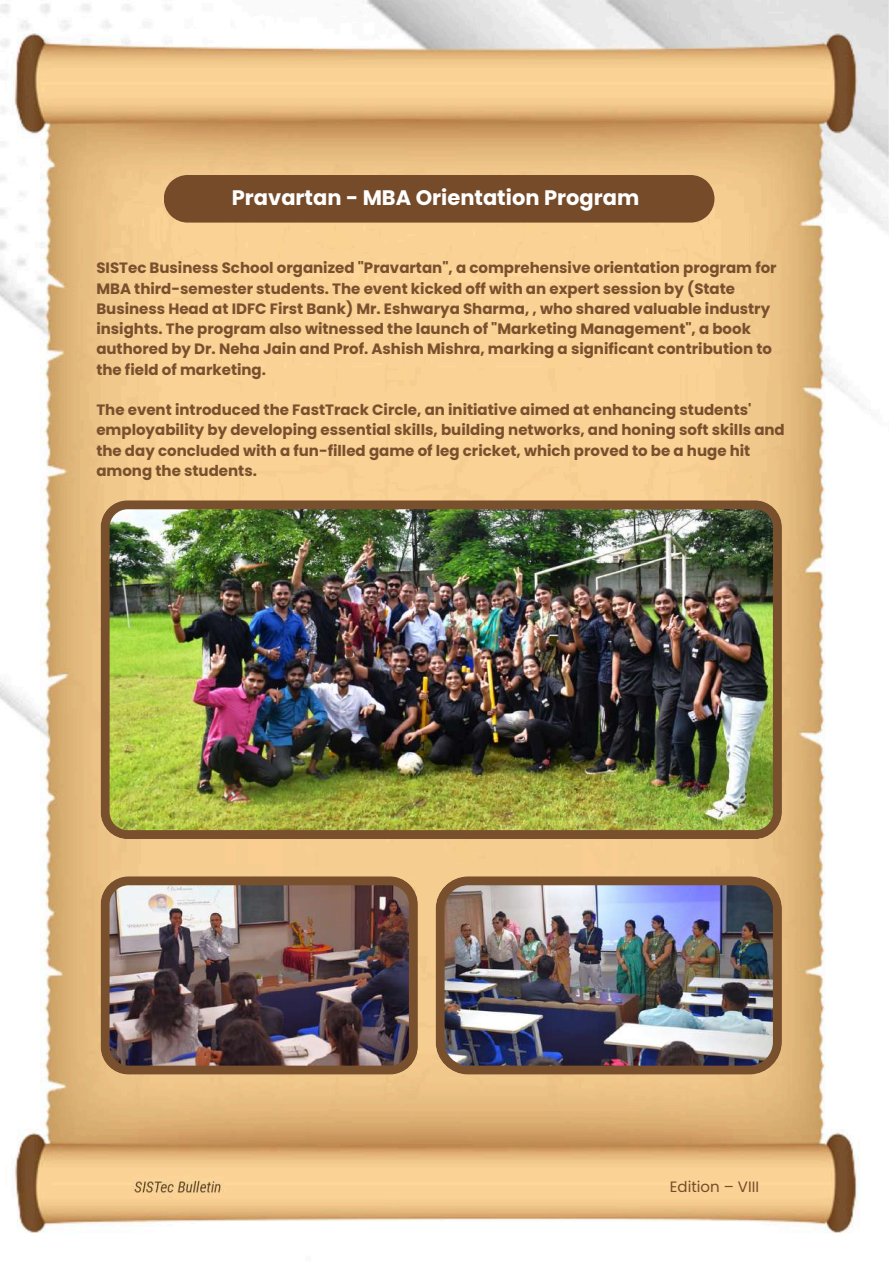
<style>
.page{position:relative;width:894px;height:1264px;background:#fff}
.page>*{position:absolute;margin:0;border:0;box-sizing:border-box;transform-origin:0 0}
.t1{font:700 21px "Poppins";color:#fff}
.t2{font:700 15px/20.2px "Poppins";color:#79502d}
.t3{font:15px "Poppins";color:#764b2a}
</style>
<div class="page">
<img style="left:0;top:0;width:888px;height:1233px">
<div style="left:164px;top:175px;width:550px;height:47px;background:#764b2a"></div>
<img style="left:100px;top:500px;width:681px;height:339px">
<img style="left:100px;top:876px;width:318px;height:198px">
<img style="left:435px;top:876px;width:346px;height:198px">
<h1 class="t1" style="left:232px;top:183px;width:409px">Pravartan - MBA Orientation Program</h1>
<p class="t2" style="left:96px;top:258px;width:681px">SISTec Business School organized "Pravartan", a comprehensive orientation program for MBA third-semester students. The event kicked off with an expert session by (State Business Head at IDFC First Bank) Mr. Eshwarya Sharma, , who shared valuable industry insights. The program also witnessed the launch of "Marketing Management", a book authored by Dr. Neha Jain and Prof. Ashish Mishra, marking a significant contribution to the field of marketing.</p>
<p class="t2" style="left:96px;top:400px;width:689px">The event introduced the FastTrack Circle, an initiative aimed at enhancing students' employability by developing essential skills, building networks, and honing soft skills and the day concluded with a fun-filled game of leg cricket, which proved to be a huge hit among the students.</p>
<p class="t3" style="left:669px;top:1175px;width:91px">Edition – VIII</p>
</div>
